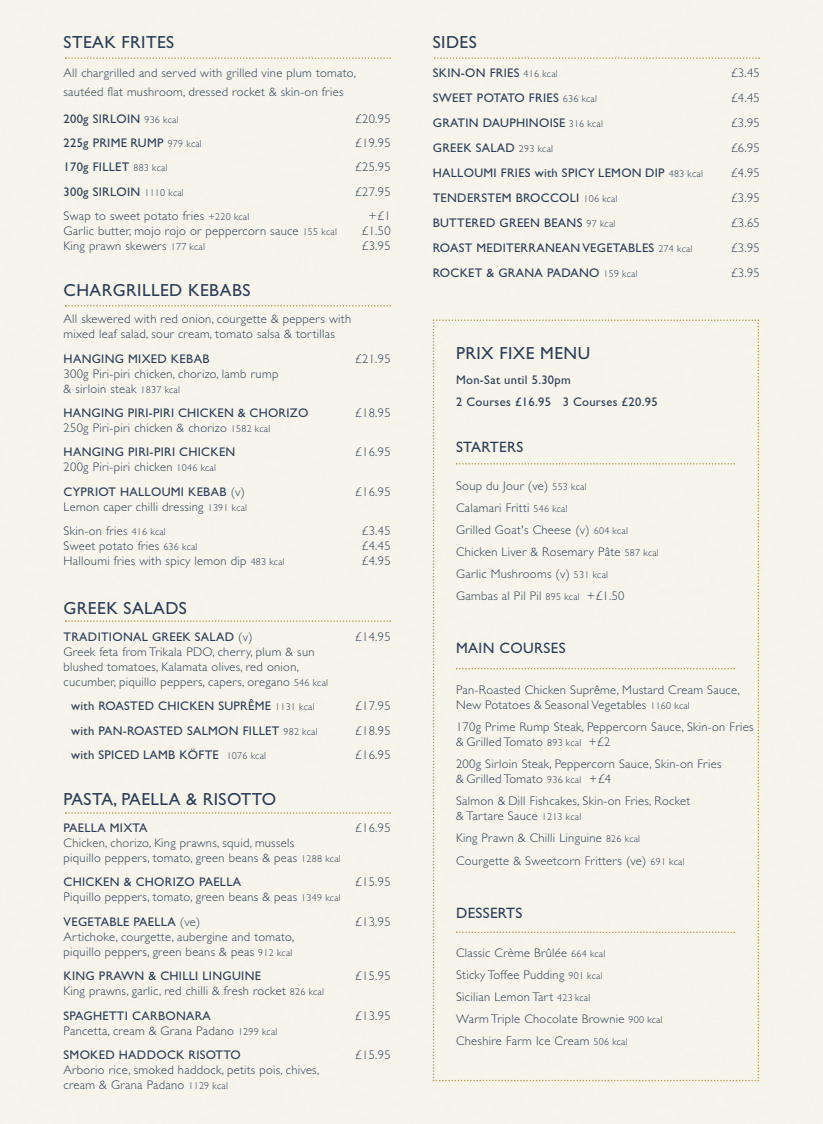
<style>
.page{position:relative;width:823px;height:1124px;background:#fff}
.page>*{position:absolute;margin:0;border:0;box-sizing:border-box;transform-origin:0 0}
.t1{font:17.5px "Gill Sans";letter-spacing:.025em;color:#2b3e59}
.t2{font:15px "Gill Sans";letter-spacing:.025em;color:#2b3e59}
.t3{font:300 12.5px/15px "Gill Sans";letter-spacing:.025em;color:#2b3e59}
.t4{font:12.5px/22.1px "Gill Sans";letter-spacing:.025em;color:#2b3e59}
.s1{font-weight:300;font-size:10px}
.s2{font-size:10px}
.s3{font-weight:400}
.s4{font-weight:300}
</style>
<div class="page">
<div style="left:0;top:0;width:822px;height:1123px;background:#f6f4eb"></div>
<svg style="left:65px;top:57px;width:326px;height:2px"></svg>
<svg style="left:65px;top:305px;width:326px;height:1px"></svg>
<svg style="left:65px;top:620px;width:326px;height:2px"></svg>
<svg style="left:65px;top:812px;width:326px;height:1px"></svg>
<svg style="left:433px;top:57px;width:326px;height:2px"></svg>
<div style="left:432px;top:319px;width:326px;height:762px;background:#f6f4eb"></div>
<h1 class="t1" style="left:63px;top:32px;width:112px">STEAK FRITES</h1>
<p class="t3" style="left:63px;top:64px;width:294px;line-height:18.5px">All chargrilled and served with grilled vine plum tomato, sautéed flat mushroom, dressed rocket &amp; skin-on fries</p>
<p class="t4" style="left:63px;top:107px;width:116px">200g SIRLOIN <span class="s1">936 kcal</span></p>
<p class="t3" style="left:354px;top:111px;width:37px">£20.95</p>
<p class="t4" style="left:63px;top:132px;width:140px">225g PRIME RUMP <span class="s1">979 kcal</span></p>
<p class="t3" style="left:354px;top:135px;width:37px">£19.95</p>
<p class="t4" style="left:63px;top:156px;width:105px">170g FILLET <span class="s1">883 kcal</span></p>
<p class="t3" style="left:354px;top:159px;width:37px">£25.95</p>
<p class="t4" style="left:63px;top:180px;width:122px">300g SIRLOIN <span class="s1">1110 kcal</span></p>
<p class="t3" style="left:354px;top:184px;width:37px">£27.95</p>
<p class="t3" style="left:63px;top:208px;width:187px">Swap to sweet potato fries <span class="s2">+220 kcal</span></p>
<p class="t3" style="left:368px;top:208px;width:24px">+£1</p>
<p class="t3" style="left:63px;top:223px;width:275px">Garlic butter, mojo rojo or peppercorn sauce <span class="s2">155 kcal</span></p>
<p class="t3" style="left:361px;top:223px;width:31px">£1.50</p>
<p class="t3" style="left:63px;top:238px;width:143px">King prawn skewers <span class="s2">177 kcal</span></p>
<p class="t3" style="left:361px;top:238px;width:31px">£3.95</p>
<h1 class="t1" style="left:63px;top:280px;width:188px">CHARGRILLED KEBABS</h1>
<p class="t3" style="left:63px;top:311px;width:289px">All skewered with red onion, courgette &amp; peppers with mixed leaf salad, sour cream, tomato salsa &amp; tortillas</p>
<p class="t4" style="left:63px;top:347px;width:147px">HANGING MIXED KEBAB</p>
<p class="t3" style="left:354px;top:351px;width:37px">£21.95</p>
<p class="t3" style="left:63px;top:366px;width:216px">300g Piri-piri chicken, chorizo, lamb rump &amp; sirloin steak <span class="s2">1837 kcal</span></p>
<p class="t4" style="left:63px;top:401px;width:246px">HANGING PIRI-PIRI CHICKEN &amp; CHORIZO</p>
<p class="t3" style="left:354px;top:405px;width:37px">£18.95</p>
<p class="t3" style="left:63px;top:415px;width:208px;line-height:24.4px">250g Piri-piri chicken &amp; chorizo <span class="s2">1582 kcal<br></span><span class="s3">HANGING PIRI-PIRI CHICKEN</span></p>
<p class="t3" style="left:354px;top:444px;width:37px">£16.95</p>
<p class="t3" style="left:63px;top:455px;width:183px;line-height:24.4px">200g Piri-piri chicken <span class="s2">1046 kcal<br></span><span class="s3">CYPRIOT HALLOUMI KEBAB</span> (v)</p>
<p class="t3" style="left:63px;top:494px;width:185px;line-height:24.4px">Lemon caper chilli dressing <span class="s2">1391 kcal<br></span>Skin-on fries <span class="s2">416 kcal</span></p>
<p class="t3" style="left:354px;top:484px;width:37px">£16.95</p>
<p class="t3" style="left:361px;top:523px;width:31px">£3.45</p>
<p class="t3" style="left:63px;top:538px;width:135px">Sweet potato fries <span class="s2">636 kcal</span></p>
<p class="t3" style="left:361px;top:538px;width:31px">£4.45</p>
<p class="t3" style="left:63px;top:553px;width:222px">Halloumi fries with spicy lemon dip <span class="s2">483 kcal</span></p>
<p class="t3" style="left:361px;top:553px;width:31px">£4.95</p>
<h1 class="t1" style="left:63px;top:597px;width:125px">GREEK SALADS</h1>
<p class="t4" style="left:63px;top:625px;width:190px">TRADITIONAL GREEK SALAD <span class="s4">(v)</span></p>
<p class="t3" style="left:354px;top:629px;width:37px">£14.95</p>
<p class="t3" style="left:63px;top:644px;width:266px">Greek feta from Trikala PDO, cherry, plum &amp; sun blushed tomatoes, Kalamata olives, red onion, cucumber, piquillo peppers, capers, oregano <span class="s2">546 kcal</span></p>
<p class="t4" style="left:71px;top:694px;width:245px">with ROASTED CHICKEN SUPRÊME <span class="s1">1131 kcal</span></p>
<p class="t3" style="left:354px;top:698px;width:37px">£17.95</p>
<p class="t4" style="left:71px;top:719px;width:248px">with PAN-ROASTED SALMON FILLET <span class="s1">982 kcal</span></p>
<p class="t3" style="left:354px;top:722px;width:37px">£18.95</p>
<p class="t4" style="left:71px;top:743px;width:196px">with SPICED LAMB KÖFTE <span class="s1">1076 kcal</span></p>
<p class="t3" style="left:354px;top:747px;width:37px">£16.95</p>
<h1 class="t1" style="left:63px;top:788px;width:214px">PASTA, PAELLA &amp; RISOTTO</h1>
<p class="t4" style="left:63px;top:816px;width:85px">PAELLA MIXTA</p>
<p class="t3" style="left:354px;top:820px;width:37px">£16.95</p>
<p class="t3" style="left:63px;top:835px;width:278px">Chicken, chorizo, King prawns, squid, mussels<br>piquillo peppers, tomato, green beans &amp; peas <span class="s2">1288 kcal</span></p>
<p class="t4" style="left:63px;top:870px;width:179px">CHICKEN &amp; CHORIZO PAELLA</p>
<p class="t3" style="left:354px;top:874px;width:37px">£15.95</p>
<p class="t3" style="left:63px;top:884px;width:278px;line-height:24.4px">Piquillo peppers, tomato, green beans &amp; peas <span class="s2">1349 kcal<br></span><span class="s3">VEGETABLE PAELLA</span> (ve)</p>
<p class="t3" style="left:354px;top:913px;width:37px">£13.95</p>
<p class="t3" style="left:63px;top:928px;width:232px">Artichoke, courgette, aubergine and tomato, piquillo peppers, green beans &amp; peas <span class="s2">912 kcal</span></p>
<p class="t4" style="left:63px;top:964px;width:199px">KING PRAWN &amp; CHILLI LINGUINE</p>
<p class="t3" style="left:354px;top:968px;width:37px">£15.95</p>
<p class="t3" style="left:63px;top:978px;width:262px;line-height:24.4px">King prawns, garlic, red chilli &amp; fresh rocket <span class="s2">826 kcal<br></span><span class="s3">SPAGHETTI CARBONARA</span></p>
<p class="t3" style="left:354px;top:1007px;width:37px">£13.95</p>
<p class="t3" style="left:63px;top:1018px;width:215px;line-height:24.4px">Pancetta, cream &amp; Grana Padano <span class="s2">1299 kcal<br></span><span class="s3">SMOKED HADDOCK RISOTTO</span></p>
<p class="t3" style="left:63px;top:1062px;width:257px">Arborio rice, smoked haddock, petits pois, chives, cream &amp; Grana Padano <span class="s2">1129 kcal</span></p>
<p class="t3" style="left:354px;top:1047px;width:37px">£15.95</p>
<h1 class="t1" style="left:432px;top:32px;width:46px">SIDES</h1>
<p class="t4" style="left:432px;top:62px;width:126px">SKIN-ON FRIES <span class="s1">416 kcal</span></p>
<p class="t3" style="left:730px;top:65px;width:31px">£3.45</p>
<p class="t4" style="left:432px;top:87px;width:166px">SWEET POTATO FRIES <span class="s1">636 kcal</span></p>
<p class="t3" style="left:730px;top:90px;width:31px">£4.45</p>
<p class="t4" style="left:432px;top:112px;width:171px">GRATIN DAUPHINOISE <span class="s1">316 kcal</span></p>
<p class="t3" style="left:730px;top:115px;width:31px">£3.95</p>
<p class="t4" style="left:432px;top:137px;width:122px">GREEK SALAD <span class="s1">293 kcal</span></p>
<p class="t3" style="left:730px;top:140px;width:31px">£6.95</p>
<p class="t4" style="left:432px;top:162px;width:271px">HALLOUMI FRIES with SPICY LEMON DIP <span class="s1">483 kcal</span></p>
<p class="t3" style="left:730px;top:165px;width:31px">£4.95</p>
<p class="t4" style="left:432px;top:187px;width:186px">TENDERSTEM BROCCOLI <span class="s1">106 kcal</span></p>
<p class="t3" style="left:730px;top:190px;width:31px">£3.95</p>
<p class="t4" style="left:432px;top:212px;width:184px">BUTTERED GREEN BEANS <span class="s1">97 kcal</span></p>
<p class="t3" style="left:730px;top:215px;width:31px">£3.65</p>
<p class="t4" style="left:432px;top:237px;width:261px">ROAST MEDITERRANEAN VEGETABLES <span class="s1">274 kcal</span></p>
<p class="t3" style="left:730px;top:240px;width:31px">£3.95</p>
<p class="t4" style="left:432px;top:262px;width:206px">ROCKET &amp; GRANA PADANO <span class="s1">159 kcal</span></p>
<p class="t3" style="left:730px;top:265px;width:31px">£3.95</p>
<h1 class="t1" style="left:456px;top:342px;width:135px">PRIX FIXE MENU</h1>
<p class="t4" style="left:456px;top:368px;width:203px">Mon-Sat until 5.30pm<br>2 Courses £16.95 3 Courses £20.95</p>
<p class="t2" style="left:456px;top:437px;width:69px">STARTERS</p>
<p class="t3" style="left:456px;top:474px;width:204px;line-height:22.1px">Soup du Jour (ve) <span class="s2">553 kcal<br></span>Calamari Fritti <span class="s2">546 kcal<br></span>Grilled Goat's Cheese (v) <span class="s2">604 kcal<br></span>Chicken Liver &amp; Rosemary Pâte <span class="s2">587 kcal<br></span>Garlic Mushrooms (v) <span class="s2">531 kcal<br></span>Gambas al Pil Pil <span class="s2">895 kcal</span> +£1.50</p>
<p class="t2" style="left:456px;top:638px;width:111px">MAIN COURSES</p>
<p class="t3" style="left:456px;top:682px;width:285px">Pan-Roasted Chicken Suprême, Mustard Cream Sauce,<br>New Potatoes &amp; Seasonal Vegetables <span class="s2">1160 kcal</span></p>
<p class="t3" style="left:456px;top:719px;width:299px">170g Prime Rump Steak, Peppercorn Sauce, Skin-on Fries &amp; Grilled Tomato <span class="s2">893 kcal</span> +£2</p>
<p class="t3" style="left:456px;top:756px;width:267px">200g Sirloin Steak, Peppercorn Sauce, Skin-on Fries &amp; Grilled Tomato <span class="s2">936 kcal</span> +£4</p>
<p class="t3" style="left:456px;top:793px;width:236px">Salmon &amp; Dill Fishcakes, Skin-on Fries, Rocket &amp; Tartare Sauce <span class="s2">1213 kcal</span></p>
<p class="t3" style="left:456px;top:827px;width:230px;line-height:22.1px">King Prawn &amp; Chilli Linguine <span class="s2">826 kcal<br></span>Courgette &amp; Sweetcorn Fritters (ve) <span class="s2">691 kcal</span></p>
<p class="t2" style="left:456px;top:904px;width:68px">DESSERTS</p>
<p class="t3" style="left:456px;top:941px;width:208px;line-height:22.1px">Classic Crème Brûlée <span class="s2">664 kcal<br></span>Sticky Toffee Pudding <span class="s2">901 kcal<br></span>Sicilian Lemon Tart <span class="s2">423 kcal<br></span>Warm Triple Chocolate Brownie <span class="s2">900 kcal<br></span>Cheshire Farm Ice Cream <span class="s2">506 kcal</span></p>
</div>
